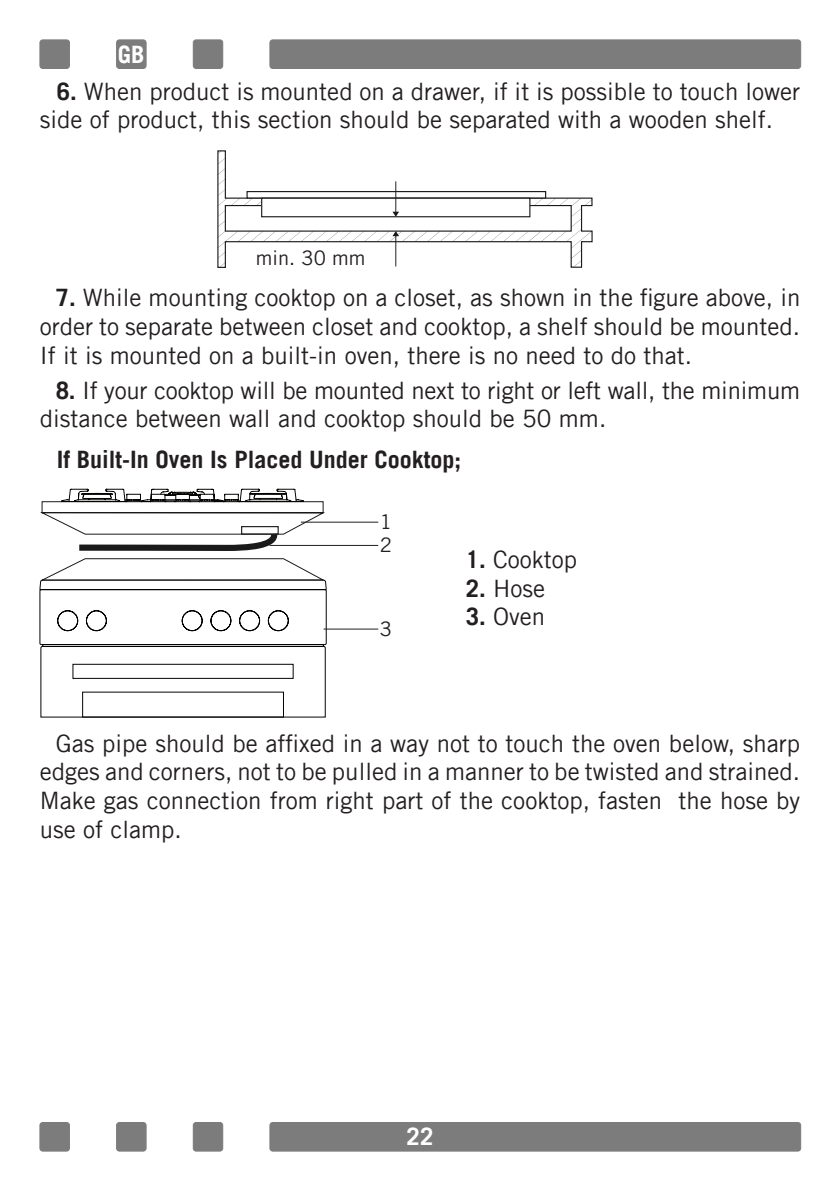
<style>
.page{position:relative;width:840px;height:1191px;background:#fff}
.page>*{position:absolute;margin:0;border:0;box-sizing:border-box;transform-origin:0 0}
.t1{font:24px/28.8px "Trade Gothic";color:#231f20}
.t2{font:700 24px "Trade Gothic";color:#231f20}
.t3{font:700 24px "Trade Gothic";color:#fff}
.t4{font:20px/23px "Trade Gothic";color:#231f20}
.s1{font-weight:700}
</style>
<div class="page">
<div style="left:270px;top:40px;width:530px;height:28px;background:#7d7c7c;border-radius:3px"></div>
<div style="left:269px;top:40px;width:531px;height:29px;border:1px solid #7d7c7c;border-radius:3px"></div>
<div style="left:40px;top:40px;width:29px;height:28px;background:#7d7c7c;border-radius:3px"></div>
<div style="left:40px;top:40px;width:30px;height:29px;border:1px solid #7d7c7c;border-radius:3px"></div>
<div style="left:193px;top:40px;width:29px;height:28px;background:#7d7c7c;border-radius:3px"></div>
<div style="left:193px;top:40px;width:30px;height:29px;border:1px solid #7d7c7c;border-radius:3px"></div>
<div style="left:116px;top:40px;width:30px;height:28px;background:#7d7c7c;border-radius:3px"></div>
<div style="left:116px;top:40px;width:30px;height:29px;border:1px solid #7d7c7c;border-radius:3px"></div>
<div style="left:270px;top:1122px;width:530px;height:29px;background:#7d7c7c;border-radius:3px"></div>
<div style="left:269px;top:1122px;width:531px;height:29px;border:1px solid #7d7c7c;border-radius:3px"></div>
<div style="left:40px;top:1122px;width:29px;height:29px;background:#7d7c7c;border-radius:3px"></div>
<div style="left:40px;top:1122px;width:30px;height:29px;border:1px solid #7d7c7c;border-radius:3px"></div>
<div style="left:193px;top:1122px;width:29px;height:29px;background:#7d7c7c;border-radius:3px"></div>
<div style="left:193px;top:1122px;width:30px;height:29px;border:1px solid #7d7c7c;border-radius:3px"></div>
<div style="left:116px;top:1122px;width:30px;height:29px;background:#7d7c7c;border-radius:3px"></div>
<div style="left:116px;top:1122px;width:30px;height:29px;border:1px solid #7d7c7c;border-radius:3px"></div>
<svg style="left:218px;top:151px;width:374px;height:116px"></svg>
<svg style="left:39px;top:488px;width:287px;height:229px"></svg>
<hr style="left:301px;top:522px;width:77px;height:1px;background:#231f20">
<hr style="left:269px;top:545px;width:109px;height:1px;background:#231f20">
<hr style="left:323px;top:629px;width:55px;height:1px;background:#231f20">
<p class="t3" style="left:118px;top:45px;width:28px">GB</p>
<p class="t1" style="left:40px;top:78px;width:761px;text-indent:17px"><span class="s1">6.</span> When product is mounted on a drawer, if it is possible to touch lower side of product, this section should be separated with a wooden shelf.</p>
<p class="t4" style="left:256px;top:248px;width:111px">min. 30 mm</p>
<p class="t1" style="left:40px;top:283px;width:761px;text-align:justify;text-indent:16px"><span class="s1">7.</span> While mounting cooktop on a closet, as shown in the figure above, in order to separate between closet and cooktop, a shelf should be mounted.<br>If it is mounted on a built-in oven, there is no need to do that.</p>
<p class="t1" style="left:40px;top:377px;width:761px;text-indent:16px"><span class="s1">8.</span> If your cooktop will be mounted next to right or left wall, the minimum distance between wall and cooktop should be 50 mm.</p>
<p class="t2" style="left:57px;top:449px;width:406px">If Built-In Oven Is Placed Under Cooktop;</p>
<p class="t4" style="left:379px;top:512px;width:14px">1<br>2</p>
<p class="t4" style="left:379px;top:618px;width:14px">3</p>
<p class="t1" style="left:465px;top:546px;width:113px"><span class="s1">1.</span> Cooktop</p>
<p class="t1" style="left:465px;top:575px;width:81px"><span class="s1">2.</span> Hose</p>
<p class="t1" style="left:465px;top:604px;width:81px"><span class="s1">3.</span> Oven</p>
<p class="t1" style="left:40px;top:728px;width:761px;text-align:justify;text-indent:16px">Gas pipe should be affixed in a way not to touch the oven below, sharp edges and corners, not to be pulled in a manner to be twisted and strained.<br>Make gas connection from right part of the cooktop, fasten the hose by use of clamp.</p>
<p class="t3" style="left:406px;top:1127px;width:28px">22</p>
</div>
